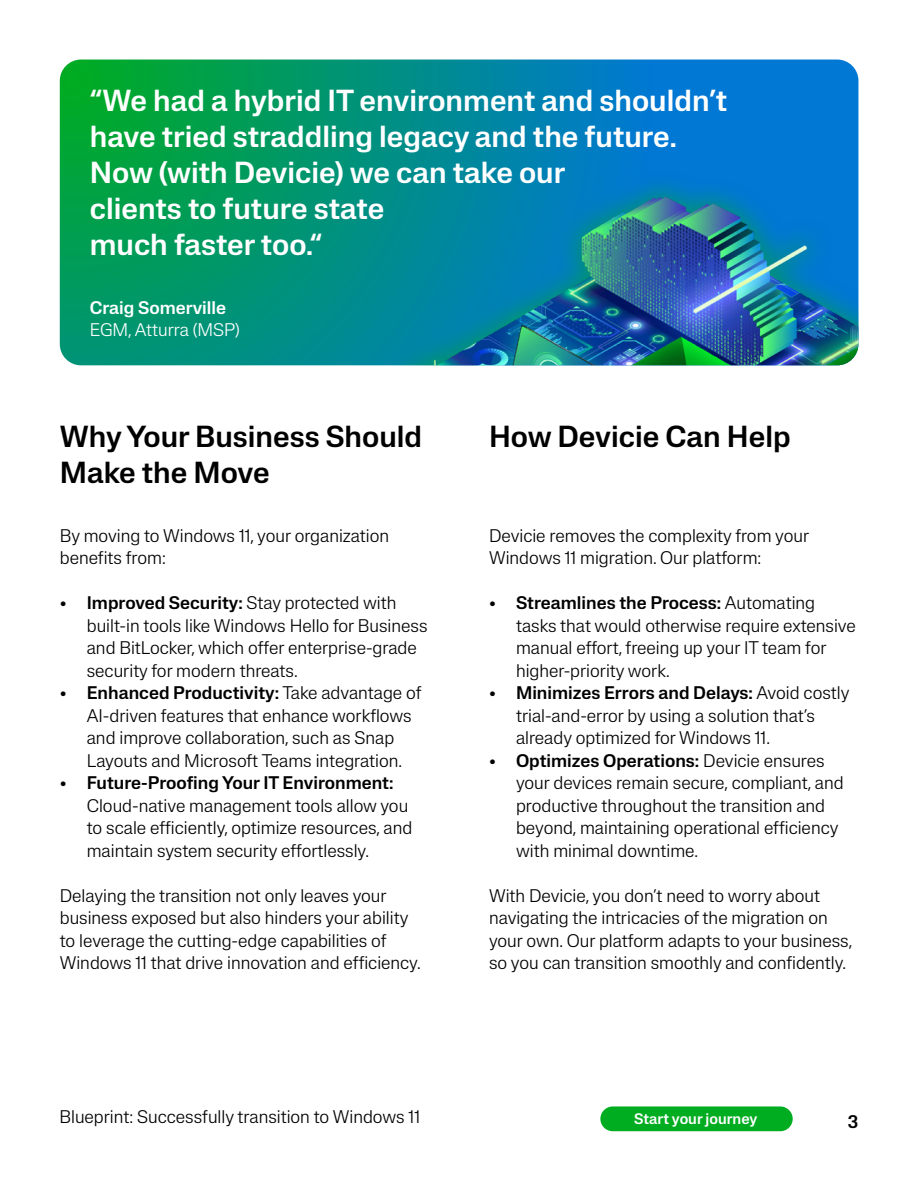
<style>
.page{position:relative;width:918px;height:1188px;background:#fff}
.page>*{position:absolute;margin:0;border:0;box-sizing:border-box;transform-origin:0 0}
.t1{font:500 30px "Lateral Standard";color:#fff}
.t2{font:500 30px/36px "Lateral Standard";color:#000}
.t3{font:300 18px/22.5px "Lateral Standard";color:#000}
.t4{font:300 18px "Lateral Standard";color:#fff}
.t5{font:500 18px "Lateral Standard";color:#fff}
.t6{font:500 18px "Lateral Standard";color:#000}
.t7{font:500 15px "Lateral Standard";color:#fff}
.s1{font-weight:500}
</style>
<div class="page">
<img style="left:60px;top:60px;width:798px;height:305px">
<div style="left:600px;top:1106px;width:193px;height:25px;background:#00ac20;border-radius:12px"></div>
<p class="t1" style="left:90px;top:83px;width:639px">“We had a hybrid IT environment and shouldn’t</p>
<p class="t1" style="left:90px;top:119px;width:589px">have tried straddling legacy and the future.</p>
<p class="t1" style="left:90px;top:155px;width:477px">Now (with Devicie) we can take our</p>
<p class="t1" style="left:90px;top:191px;width:296px">clients to future state</p>
<p class="t1" style="left:90px;top:227px;width:234px">much faster too.“</p>
<p class="t5" style="left:90px;top:297px;width:138px">Craig Somerville</p>
<p class="t4" style="left:90px;top:320px;width:152px">EGM, Atturra (MSP)</p>
<p class="t2" style="left:60px;top:419px;width:364px">Why Your Business Should<br>Make the Move</p>
<p class="t3" style="left:60px;top:524px;width:331px">By moving to Windows 11, your organization benefits from:</p>
<p class="t3" style="left:87px;top:592px;width:342px;text-indent:-27px"><span class="s1">• Improved Security:</span> Stay protected with built-in tools like Windows Hello for Business and BitLocker, which offer enterprise-grade security for modern threats.</p>
<p class="t3" style="left:87px;top:682px;width:336px;text-indent:-27px"><span class="s1">• Enhanced Productivity:</span> Take advantage of AI-driven features that enhance workflows and improve collaboration, such as Snap Layouts and Microsoft Teams integration.</p>
<p class="t3" style="left:87px;top:772px;width:327px;text-indent:-27px"><span class="s1">• Future-Proofing Your IT Environment:<br></span>Cloud-native management tools allow you to scale efficiently, optimize resources, and maintain system security effortlessly.</p>
<p class="t3" style="left:60px;top:884px;width:362px">Delaying the transition not only leaves your business exposed but also hinders your ability to leverage the cutting-edge capabilities of Windows 11 that drive innovation and efficiency.</p>
<p class="t2" style="left:489px;top:419px;width:303px">How Devicie Can Help</p>
<p class="t3" style="left:489px;top:524px;width:322px">Devicie removes the complexity from your<br>Windows 11 migration. Our platform:</p>
<p class="t3" style="left:516px;top:592px;width:341px;text-indent:-27px"><span class="s1">• Streamlines the Process:</span> Automating tasks that would otherwise require extensive manual effort, freeing up your IT team for higher-priority work.</p>
<p class="t3" style="left:516px;top:682px;width:335px;text-indent:-27px"><span class="s1">• Minimizes Errors and Delays:</span> Avoid costly trial-and-error by using a solution that’s already optimized for Windows 11.</p>
<p class="t3" style="left:516px;top:749px;width:329px;text-indent:-27px"><span class="s1">• Optimizes Operations:</span> Devicie ensures your devices remain secure, compliant, and productive throughout the transition and beyond, maintaining operational efficiency with minimal downtime.</p>
<p class="t3" style="left:489px;top:884px;width:365px">With Devicie, you don’t need to worry about navigating the intricacies of the migration on your own. Our platform adapts to your business, so you can transition smoothly and confidently.</p>
<p class="t3" style="left:60px;top:1105px;width:362px">Blueprint: Successfully transition to Windows 11</p>
<p class="t7" style="left:634px;top:1110px;width:125px">Start your journey</p>
<p class="t6" style="left:848px;top:1112px;width:12px">3</p>
</div>
